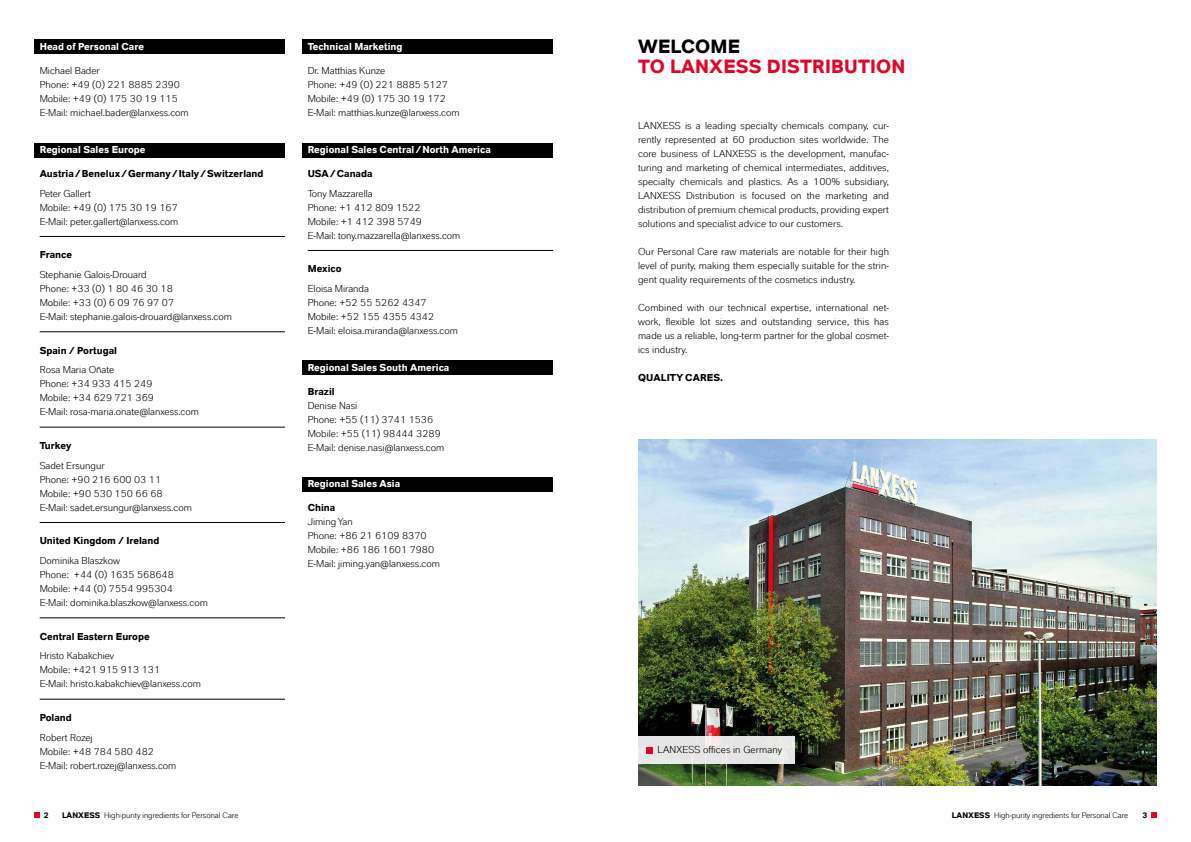
<style>
.page{position:relative;width:1191px;height:842px;background:#fff}
.page>*{position:absolute;margin:0;border:0;box-sizing:border-box;transform-origin:0 0}
.t1{font:700 19px "Lanxess";letter-spacing:.01em;color:#e40428}
.t2{font:700 19px "Lanxess";letter-spacing:.01em;color:#000}
.t3{font:10px/14px "Lanxess";color:#000}
.t4{font:700 10px "Lanxess";color:#000}
.t5{font:700 10px "Lanxess";color:#fff}
.t6{font:8px "Lanxess";color:#000}
.t7{font:700 8px "Lanxess";color:#000}
.s1{font-weight:700}
</style>
<div class="page">
<svg style="left:34px;top:812px;width:6px;height:6px"></svg>
<svg style="left:1151px;top:812px;width:6px;height:6px"></svg>
<img style="left:638px;top:439px;width:519px;height:346px">
<div style="left:302px;top:478px;width:251px;height:14px;background:#000"></div>
<div style="left:302px;top:143px;width:251px;height:14px;background:#000"></div>
<div style="left:302px;top:360px;width:251px;height:14px;background:#000"></div>
<div style="left:34px;top:143px;width:251px;height:14px;background:#000"></div>
<div style="left:34px;top:40px;width:251px;height:14px;background:#000"></div>
<div style="left:302px;top:40px;width:251px;height:14px;background:#000"></div>
<hr style="left:308px;top:250px;width:245px;height:1px;background:#000">
<hr style="left:40px;top:236px;width:245px;height:1px;background:#000">
<hr style="left:40px;top:332px;width:245px;height:1px;background:#000">
<hr style="left:40px;top:427px;width:245px;height:1px;background:#000">
<hr style="left:40px;top:522px;width:245px;height:1px;background:#000">
<hr style="left:40px;top:618px;width:245px;height:1px;background:#000">
<hr style="left:40px;top:699px;width:245px;height:1px;background:#000">
<svg style="left:638px;top:736px;width:156px;height:27px;background:#e7e6e5"></svg>
<svg style="left:646px;top:747px;width:6px;height:6px"></svg>
<p class="t5" style="left:40px;top:41px;width:106px">Head of Personal Care</p>
<p class="t3" style="left:40px;top:64px;width:151px">Michael Bader<br>Phone: +49 (0) 221 8885 2390<br>Mobile: +49 (0) 175 30 19 115<br>E-Mail: michael.bader@lanxess.com</p>
<p class="t5" style="left:40px;top:143px;width:107px">Regional Sales Europe</p>
<p class="t4" style="left:40px;top:167px;width:225px">Austria/Benelux/Germany/Italy/Switzerland</p>
<p class="t3" style="left:40px;top:186px;width:140px">Peter Gallert<br>Mobile: +49 (0) 175 30 19 167<br>E-Mail: peter.gallert@lanxess.com</p>
<p class="t4" style="left:40px;top:249px;width:34px">France</p>
<p class="t3" style="left:40px;top:267px;width:194px">Stephanie Galois-Drouard<br>Phone: +33 (0) 1 80 46 30 18<br>Mobile: +33 (0) 6 09 76 97 07<br>E-Mail: stephanie.galois-drouard@lanxess.com</p>
<p class="t4" style="left:40px;top:344px;width:79px">Spain / Portugal</p>
<p class="t3" style="left:40px;top:363px;width:161px">Rosa Maria Oñate<br>Phone: +34 933 415 249<br>Mobile: +34 629 721 369<br>E-Mail: rosa-maria.onate@lanxess.com</p>
<p class="t4" style="left:40px;top:439px;width:33px">Turkey</p>
<p class="t3" style="left:40px;top:458px;width:154px">Sadet Ersungur<br>Phone: +90 216 600 03 11<br>Mobile: +90 530 150 66 68<br>E-Mail: sadet.ersungur@lanxess.com</p>
<p class="t4" style="left:40px;top:535px;width:121px">United Kingdom / Ireland</p>
<p class="t3" style="left:40px;top:553px;width:170px">Dominika Blaszkow<br>Phone: +44 (0) 1635 568648<br>Mobile: +44 (0) 7554 995304<br>E-Mail: dominika.blaszkow@lanxess.com</p>
<p class="t4" style="left:40px;top:630px;width:111px">Central Eastern Europe</p>
<p class="t3" style="left:40px;top:649px;width:163px">Hristo Kabakchiev<br>Mobile: +421 915 913 131<br>E-Mail: hristo.kabakchiev@lanxess.com</p>
<p class="t4" style="left:40px;top:711px;width:34px">Poland</p>
<p class="t3" style="left:40px;top:730px;width:138px">Robert Rozej<br>Mobile: +48 784 580 482<br>E-Mail: robert.rozej@lanxess.com</p>
<p class="t5" style="left:308px;top:41px;width:96px">Technical Marketing</p>
<p class="t3" style="left:308px;top:64px;width:153px">Dr. Matthias Kunze<br>Phone: +49 (0) 221 8885 5127<br>Mobile: +49 (0) 175 30 19 172<br>E-Mail: matthias.kunze@lanxess.com</p>
<p class="t5" style="left:308px;top:143px;width:185px">Regional Sales Central/North America</p>
<p class="t4" style="left:308px;top:167px;width:66px">USA/Canada</p>
<p class="t3" style="left:308px;top:186px;width:154px">Tony Mazzarella<br>Phone: +1 412 809 1522<br>Mobile: +1 412 398 5749<br>E-Mail: tony.mazzarella@lanxess.com</p>
<p class="t4" style="left:308px;top:263px;width:36px">Mexico</p>
<p class="t3" style="left:308px;top:281px;width:152px">Eloisa Miranda<br>Phone: +52 55 5262 4347<br>Mobile: +52 155 4355 4342<br>E-Mail: eloisa.miranda@lanxess.com</p>
<p class="t5" style="left:308px;top:361px;width:143px">Regional Sales South America</p>
<p class="t4" style="left:308px;top:385px;width:29px">Brazil</p>
<p class="t3" style="left:308px;top:398px;width:138px">Denise Nasi<br>Phone: +55 (11) 3741 1536<br>Mobile: +55 (11) 98444 3289<br>E-Mail: denise.nasi@lanxess.com</p>
<p class="t5" style="left:308px;top:477px;width:94px">Regional Sales Asia</p>
<p class="t4" style="left:308px;top:501px;width:29px">China</p>
<p class="t3" style="left:308px;top:514px;width:134px">Jiming Yan<br>Phone: +86 21 6109 8370<br>Mobile: +86 186 1601 7980<br>E-Mail: jiming.yan@lanxess.com</p>
<h1 class="t2" style="left:638px;top:35px;width:104px">WELCOME</h1>
<h1 class="t1" style="left:638px;top:55px;width:269px">TO LANXESS DISTRIBUTION</h1>
<p class="t3" style="left:638px;top:118px;width:252px;text-align:justify">LANXESS is a leading specialty chemicals company, cur&shy;rently represented at 60 production sites worldwide. The core business of LANXESS is the development, manufac&shy;turing and marketing of chemical intermediates, additives, specialty chemicals and plastics. As a 100% subsidiary, LANXESS Distribution is focused on the marketing and distribution of premium chemical products, providing expert solutions and specialist advice to our customers.</p>
<p class="t3" style="left:638px;top:244px;width:252px;text-align:justify">Our Personal Care raw materials are notable for their high level of purity, making them especially suitable for the strin&shy;gent quality requirements of the cosmetics industry.</p>
<p class="t3" style="left:638px;top:300px;width:252px;text-align:justify">Combined with our technical expertise, international net&shy;work, flexible lot sizes and outstanding service, this has made us a reliable, long-term partner for the global cosmet&shy;ics industry.</p>
<p class="t4" style="left:638px;top:371px;width:87px">QUALITY CARES.</p>
<p class="t3" style="left:657px;top:743px;width:126px">LANXESS offices in Germany</p>
<p class="t7" style="left:44px;top:810px;width:6px">2</p>
<p class="t6" style="left:62px;top:811px;width:178px"><span class="s1">LANXESS</span> High-purity ingredients for Personal Care</p>
<p class="t6" style="left:952px;top:811px;width:178px"><span class="s1">LANXESS</span> High-purity ingredients for Personal Care</p>
<p class="t7" style="left:1142px;top:810px;width:6px">3</p>
</div>
